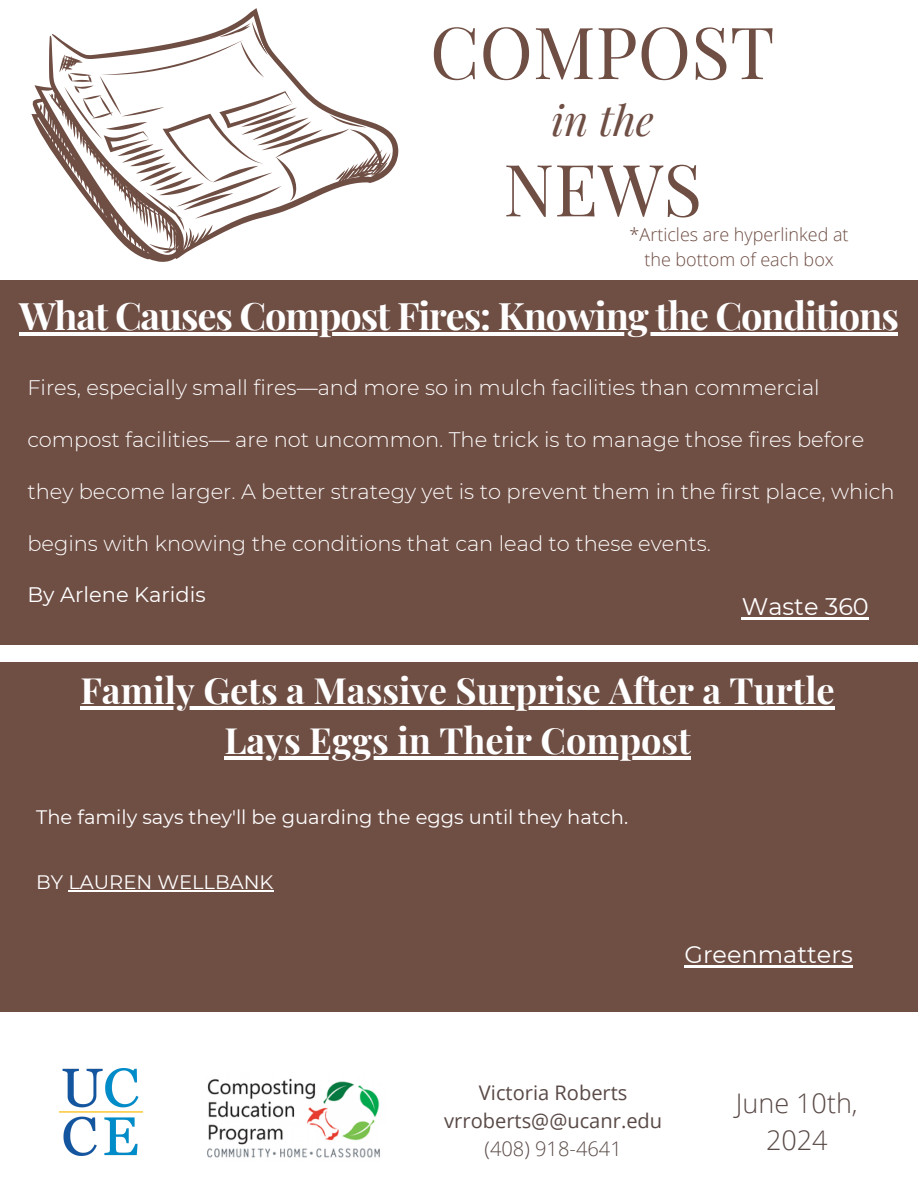
<style>
.page{position:relative;width:918px;height:1188px;background:#fff}
.page>*{position:absolute;margin:0;border:0;box-sizing:border-box;transform-origin:0 0}
.t1{font:72px "Playfair Display";color:#6f4e44}
.t2{font:italic 42px "Playfair Display";color:#6f4e44}
.t3{font:700 37.95px "Playfair Display";letter-spacing:-.03em;color:#fff}
.t4{font:700 36.3px "Playfair Display";color:#fff}
.t5{font:300 27px/37.2px "Open Sans";color:#594a47;text-align:center}
.t6{font:24px "Montserrat";color:#fff}
.t7{font:300 21px "Montserrat";color:#fff}
.t8{font:21px "Montserrat";color:#fff}
.t9{font:20.1px/28.2px "Open Sans";color:#594a47;text-align:center}
.t10{font:300 20.1px "Open Sans";color:#594a47}
.t11{font:19.5px "Montserrat";color:#fff}
.t12{font:300 18px/24.8px "Open Sans";color:#6f4e44;text-align:center}
</style>
<div class="page">
<svg style="left:31px;top:8px;width:367px;height:254px"></svg>
<img style="left:59px;top:1068px;width:84px;height:88px">
<img style="left:207px;top:1078px;width:173px;height:80px">
<div style="left:0;top:662px;width:918px;height:350px;background:#6f4e44"></div>
<div style="left:0;top:280px;width:918px;height:364px;background:#6f4e44"></div>
<hr style="left:81px;top:706px;width:754px;height:3px;background:#fff">
<hr style="left:224px;top:757px;width:467px;height:3px;background:#fff">
<hr style="left:68px;top:890px;width:205px;height:1px;background:#fff">
<hr style="left:19px;top:333px;width:879px;height:3px;background:#fff">
<hr style="left:742px;top:617px;width:127px;height:3px;background:#fff">
<hr style="left:684px;top:965px;width:169px;height:3px;background:#fff">
<h3 class="t1" style="left:430px;top:1px;width:346px">COMPOST</h3>
<h1 class="t2" style="left:552px;top:90px;width:104px">in the</h1>
<p class="t1" style="left:503px;top:139px;width:200px">NEWS</p>
<p class="t12" style="left:630px;top:222px;width:220px">*Articles are hyperlinked at the bottom of each box</p>
<p class="t3" style="left:19px;top:289px;width:881px">What Causes Compost Fires: Knowing the Conditions</p>
<p class="t7" style="left:27px;top:375px;width:794px">Fires, especially small fires—and more so in mulch facilities than commercial</p>
<p class="t7" style="left:27px;top:427px;width:839px">compost facilities— are not uncommon. The trick is to manage those fires before</p>
<p class="t7" style="left:27px;top:479px;width:869px">they become larger. A better strategy yet is to prevent them in the first place, which</p>
<p class="t7" style="left:27px;top:530px;width:685px">begins with knowing the conditions that can lead to these events.</p>
<p class="t8" style="left:27px;top:582px;width:180px">By Arlene Karidis</p>
<p class="t6" style="left:742px;top:592px;width:129px">Waste 360</p>
<h6 class="t4" style="left:81px;top:664px;width:756px">Family Gets a Massive Surprise After a Turtle</h6>
<h4 class="t4" style="left:224px;top:715px;width:468px">Lays Eggs in Their Compost</h4>
<p class="t11" style="left:36px;top:805px;width:593px">The family says they'll be guarding the eggs until they hatch.</p>
<h6 class="t11" style="left:36px;top:870px;width:239px">BY LAUREN WELLBANK</h6>
<h5 class="t6" style="left:684px;top:940px;width:170px">Greenmatters</h5>
<p class="t9" style="left:444px;top:1078px;width:220px">Victoria Roberts vrroberts@@ucanr.edu</p>
<p class="t10" style="left:485px;top:1135px;width:139px">(408) 918-4641</p>
<h2 class="t5" style="left:736px;top:1084px;width:123px">June 10th,<br>2024</h2>
</div>
